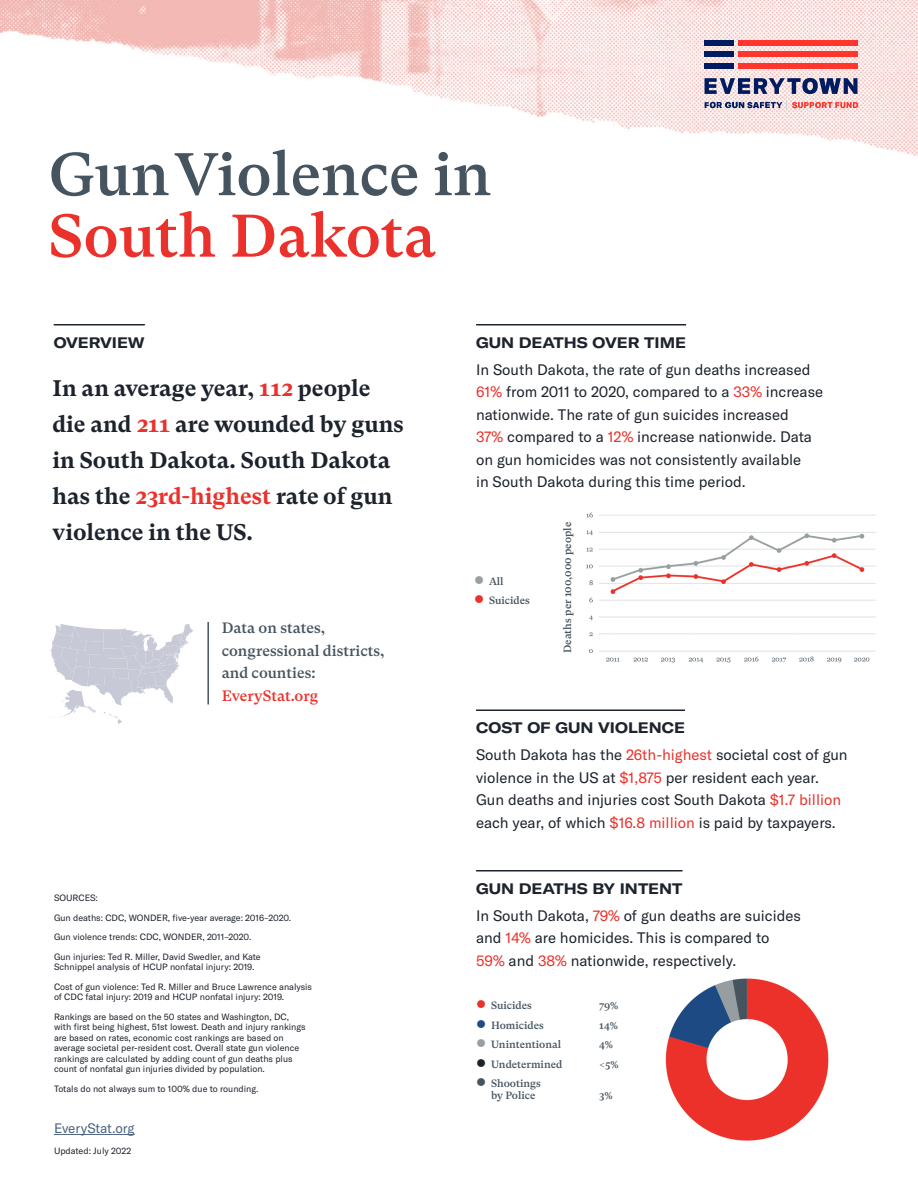
<style>
.page{position:relative;width:918px;height:1188px;background:#fff}
.page>*{position:absolute;margin:0;border:0;box-sizing:border-box;transform-origin:0 0}
.t1{font:500 60px/61.5px "GT Super Text";color:#46545f}
.Intro{font:700 22.5px/36px "GT Super Text";color:#1d232c}
.Body_Copy_Super_Text{font:15px/22.5px "GT America";color:#1d232c}
.callout_2{font:500 15px/22.5px "GT Super Text";color:#46545f}
.subhead{font:700 expanded 15px "GT America";color:#1d232c}
.t2{font:13.5px "GT America";letter-spacing:-.005em;color:#4a637e}
.legend{font:500 10.5px/12px "GT Super Text";color:#46545f}
.X-axis_bar_label{font:500 10.5px "GT Super Text";color:#46545f}
.mouse_type{font:9px/10.5px "GT America";color:#1d232c}
.s1{color:#eb312b}
.s2{color:#1d232b}
.s3{color:#979fa2}
.s4{color:#1d4b83}
.s5{color:#1d232c}
</style>
<div class="page">
<hr style="left:54px;top:1134px;width:81px;height:1px;background:#4a637e">
<hr style="left:476px;top:324px;width:210px;height:1px;background:#1d232c">
<hr style="left:476px;top:709px;width:209px;height:2px;background:#1d232c">
<hr style="left:476px;top:870px;width:207px;height:1px;background:#1d232c">
<img style="left:586px;top:512px;width:290px;height:151px">
<img style="left:665px;top:978px;width:164px;height:163px">
<hr style="left:54px;top:324px;width:91px;height:1px;background:#1d232c">
<img style="left:0;top:0;width:918px;height:157px">
<hr style="left:207px;top:622px;width:2px;height:83px;background:#46545f">
<svg style="left:50px;top:624px;width:143px;height:100px"></svg>
<div style="left:738px;top:63px;width:120px;height:5px;background:#ff352e"></div>
<div style="left:738px;top:52px;width:120px;height:5px;background:#ff352e"></div>
<div style="left:738px;top:40px;width:120px;height:5px;background:#ff352e"></div>
<div style="left:705px;top:63px;width:29px;height:5px;background:#001c60"></div>
<div style="left:705px;top:52px;width:29px;height:5px;background:#001c60"></div>
<div style="left:705px;top:40px;width:29px;height:5px;background:#001c60"></div>
<svg style="left:705px;top:78px;width:153px;height:16px;background:#6e7499"></svg>
<svg style="left:705px;top:102px;width:153px;height:7px"></svg>
<p class="t1" style="left:49px;top:144px;width:444px">Gun Violence in<br><span class="s1">South Dakota</span></p>
<p class="subhead" style="left:54px;top:333px;width:93px">OVERVIEW</p>
<p class="Intro" style="left:52px;top:370px;width:353px">In an average year, <span class="s1">112</span> people die and <span class="s1">211</span> are wounded by guns in South Dakota. South Dakota has the <span class="s1">23rd-highest</span> rate of gun violence in the US.</p>
<p class="callout_2" style="left:222px;top:617px;width:164px">Data on states, congressional districts, and counties:<br><span class="s1">EveryStat.org</span></p>
<p class="mouse_type" style="left:54px;top:893px;width:45px">SOURCES:</p>
<p class="mouse_type" style="left:54px;top:912px;width:239px">Gun deaths: CDC, WONDER, five-year average: 2016–2020.</p>
<p class="mouse_type" style="left:54px;top:932px;width:199px">Gun violence trends: CDC, WONDER, 2011–2020.</p>
<p class="mouse_type" style="left:54px;top:951px;width:208px">Gun injuries: Ted R. Miller, David Swedler, and Kate<br>Schnippel analysis of HCUP nonfatal injury: 2019.</p>
<p class="mouse_type" style="left:54px;top:981px;width:260px">Cost of gun violence: Ted R. Miller and Bruce Lawrence analysis of CDC fatal injury: 2019 and HCUP nonfatal injury: 2019.</p>
<p class="mouse_type" style="left:54px;top:1011px;width:253px">Rankings are based on the 50 states and Washington, DC, with first being highest, 51st lowest. Death and injury rankings are based on rates, economic cost rankings are based on average societal per-resident cost. Overall state gun violence rankings are calculated by adding count of gun deaths plus count of nonfatal gun injuries divided by population.</p>
<p class="mouse_type" style="left:54px;top:1083px;width:206px">Totals do not always sum to 100% due to rounding.</p>
<h3 class="t2" style="left:54px;top:1120px;width:82px">EveryStat.org</h3>
<p class="mouse_type" style="left:54px;top:1145px;width:79px">Updated: July 2022</p>
<p class="subhead" style="left:476px;top:333px;width:212px">GUN DEATHS OVER TIME</p>
<p class="Body_Copy_Super_Text" style="left:476px;top:358px;width:349px">In South Dakota, the rate of gun deaths increased <span class="s1">61%</span> from 2011 to 2020, compared to a <span class="s1">33%</span> increase nationwide. The rate of gun suicides increased<br><span class="s1">37%</span> compared to a <span class="s1">12%</span> increase nationwide. <span class="s2">Data on gun homicides was not consistently available<br>in</span> South Dakota <span class="s2">during this time period.</span></p>
<p class="legend" style="left:474px;top:575px;width:31px"><span class="s3">●</span> All</p>
<p class="legend" style="left:474px;top:595px;width:57px"><span class="s1">●</span> Suicides</p>
<p class="X-axis_bar_label" style="left:561px;top:653px;width:132px;rotate:-90deg">Deaths per 100,000 people</p>
<p class="subhead" style="left:476px;top:719px;width:210px">COST OF GUN VIOLENCE</p>
<p class="Body_Copy_Super_Text" style="left:476px;top:744px;width:373px">South Dakota has the <span class="s1">26th-highest</span> societal cost of gun violence in the US at <span class="s1">$1,875</span> per resident each year.<br>Gun deaths and injuries cost South Dakota <span class="s1">$1.7 billion </span>each year, of which <span class="s1">$16.8 million</span> is paid by taxpayers.</p>
<p class="subhead" style="left:476px;top:879px;width:208px">GUN DEATHS BY INTENT</p>
<p class="Body_Copy_Super_Text" style="left:476px;top:904px;width:326px">In South Dakota, <span class="s1">79%</span> of gun deaths are suicides and <span class="s1">14%</span> are homicides. This is compared to<br><span class="s1">59%</span> and <span class="s1">38%</span> nationwide, respectively.</p>
<p class="legend" style="left:476px;top:1000px;width:57px"><span class="s1">●</span> Suicides</p>
<p class="legend" style="left:599px;top:1000px;width:21px">79%</p>
<p class="legend" style="left:476px;top:1019px;width:69px"><span class="s4">●</span> Homicides</p>
<p class="legend" style="left:599px;top:1019px;width:20px">14%</p>
<p class="legend" style="left:476px;top:1039px;width:87px"><span class="s3">●</span> Unintentional</p>
<p class="legend" style="left:599px;top:1039px;width:15px">4%</p>
<p class="legend" style="left:476px;top:1058px;width:88px"><span class="s5">●</span> Undetermined</p>
<p class="legend" style="left:599px;top:1058px;width:21px">&lt;5%</p>
<p class="legend" style="left:491px;top:1078px;width:51px;text-indent:-15px">● Shootings by Police</p>
<p class="legend" style="left:599px;top:1090px;width:15px">3%</p>
</div>
